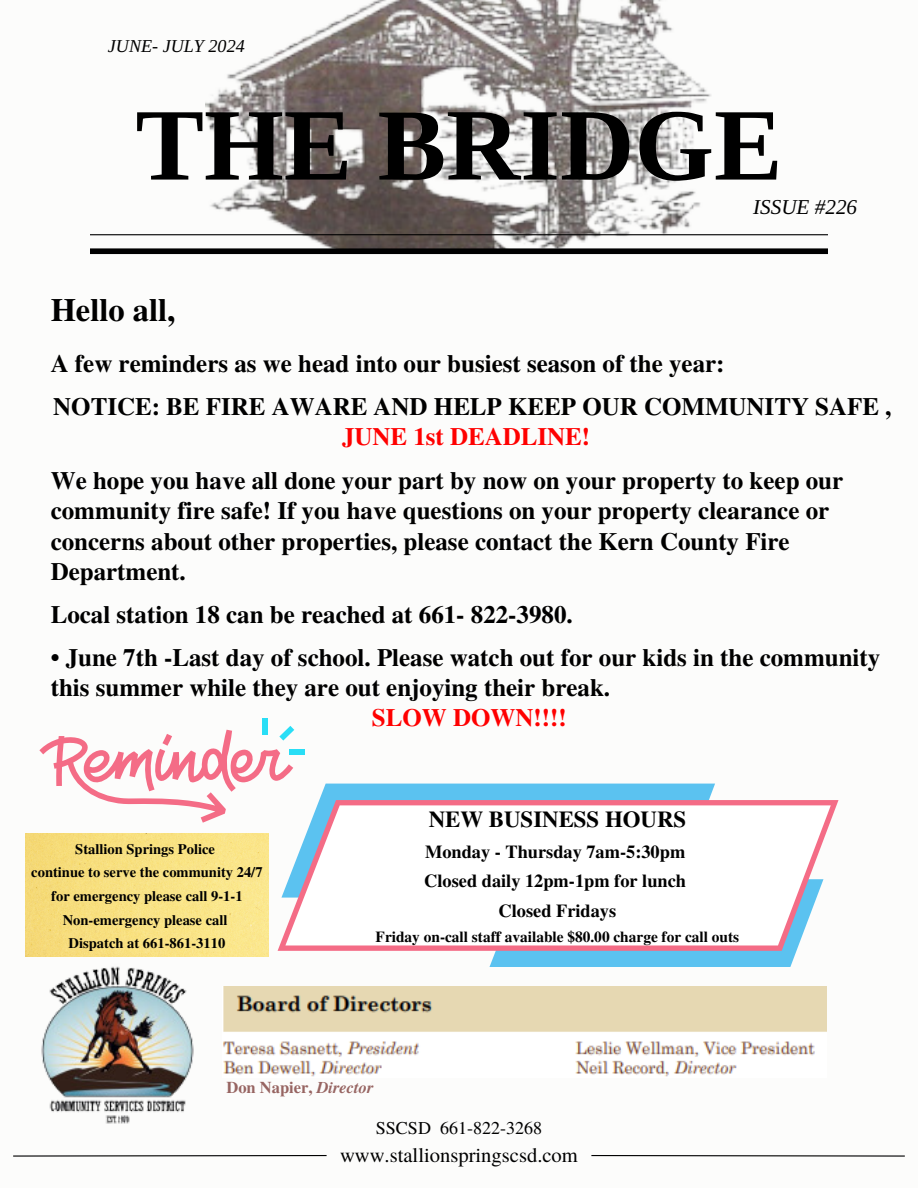
<style>
.page{position:relative;width:918px;height:1188px;background:#fcfcfb}
.page>*{position:absolute;margin:0;border:0;box-sizing:border-box;transform-origin:0 0}
.t1{font:700 102.6px "Libra Serif Modern";color:#000}
.t2{font:700 32.55px "Te X Gyre Termes";color:#000}
.t3{font:700 25.05px/30.3px "Te X Gyre Termes";color:#000;text-align:center}
.t4{font:700 25.05px "Te X Gyre Termes";color:#f00}
.t5{font:700 22.8px "Te X Gyre Termes";color:#000}
.t6{font:italic 21.15px "Libra Serif Modern";color:#000}
.t7{font:20.55px "Te X Gyre Termes";color:#000}
.t8{font:700 18.3px "Te X Gyre Termes";color:#000}
.t9{font:italic 18.15px "Libra Serif Modern";color:#000}
.t10{font:18px "Te X Gyre Termes";color:#000}
.t11{font:700 16.5px "Te X Gyre Termes";color:#976562}
.t12{font:700 15.3px "Te X Gyre Termes";color:#000}
.t13{font:700 14.55px "Te X Gyre Termes";color:#000}
.s1{color:#f00}
.s2{font-style:italic}
</style>
<div class="page">
<img style="left:205px;top:0;width:535px;height:248px">
<hr style="left:90px;top:234px;width:738px;height:1px;background:#000">
<svg style="left:13px;top:1155px;width:314px;height:2px"></svg>
<svg style="left:591px;top:1155px;width:314px;height:2px"></svg>
<div style="left:90px;top:248px;width:738px;height:6px;background:#000"></div>
<img style="left:41px;top:966px;width:153px;height:158px">
<img style="left:223px;top:987px;width:603px;height:90px">
<div style="left:319px;top:784px;width:396px;height:16px;background:#5bc2f0"></div>
<div style="left:489px;top:951px;width:308px;height:16px;background:#5bc2f0"></div>
<svg style="left:278px;top:800px;width:561px;height:151px"></svg>
<div style="left:262px;top:718px;width:6px;height:16px;background:#29def6"></div>
<svg style="left:39px;top:726px;width:255px;height:97px"></svg>
<div style="left:290px;top:749px;width:15px;height:6px;background:#29def6"></div>
<img style="left:26px;top:834px;width:243px;height:123px">
<h3 class="t9" style="left:108px;top:36px;width:138px">JUNE- JULY 2024</h3>
<h2 class="t1" style="left:136px;top:87px;width:648px">THE BRIDGE</h2>
<h3 class="t6" style="left:753px;top:196px;width:106px">ISSUE #226</h3>
<p class="t2" style="left:51px;top:285px;width:126px">Hello all,</p>
<p class="t3" style="left:51px;top:347px;width:675px">A few reminders as we head into our busiest season of the year:</p>
<p class="t3" style="left:53px;top:390px;width:840px">NOTICE: BE FIRE AWARE AND HELP KEEP OUR COMMUNITY SAFE ,<br><span class="s1">JUNE 1st DEADLINE!</span></p>
<p class="t3" style="left:51px;top:464px;width:794px;text-align:left">We hope you have all done your part by now on your property to keep our community fire safe! If you have questions on your property clearance or concerns about other properties, please contact the Kern County Fire Department.</p>
<p class="t3" style="left:51px;top:598px;width:524px">Local station 18 can be reached at 661- 822-3980.</p>
<p class="t3" style="left:51px;top:641px;width:831px">• June 7th -Last day of school. Please watch out for our kids in the community</p>
<p class="t3" style="left:51px;top:671px;width:561px">this summer while they are out enjoying their break.</p>
<p class="t4" style="left:372px;top:698px;width:196px">SLOW DOWN!!!!</p>
<p class="t13" style="left:75px;top:837px;width:141px">Stallion Springs Police</p>
<p class="t13" style="left:31px;top:861px;width:233px">continue to serve the community 24/7</p>
<p class="t13" style="left:51px;top:885px;width:193px">for emergency please call 9-1-1</p>
<p class="t13" style="left:63px;top:908px;width:166px">Non-emergency please call</p>
<p class="t13" style="left:69px;top:932px;width:158px">Dispatch at 661-861-3110</p>
<h3 class="t5" style="left:429px;top:801px;width:259px">NEW BUSINESS HOURS</h3>
<p class="t8" style="left:425px;top:838px;width:262px">Monday - Thursday 7am-5:30pm</p>
<p class="t8" style="left:424px;top:867px;width:263px">Closed daily 12pm-1pm for lunch</p>
<p class="t8" style="left:499px;top:896px;width:119px">Closed Fridays</p>
<p class="t12" style="left:376px;top:925px;width:365px">Friday on-call staff available $80.00 charge for call outs</p>
<p class="t11" style="left:227px;top:1074px;width:149px">Don Napier, <span class="s2">Director</span></p>
<h3 class="t10" style="left:376px;top:1115px;width:168px">SSCSD 661-822-3268</h3>
<h3 class="t7" style="left:340px;top:1140px;width:239px">www.stallionspringscsd.com</h3>
</div>
